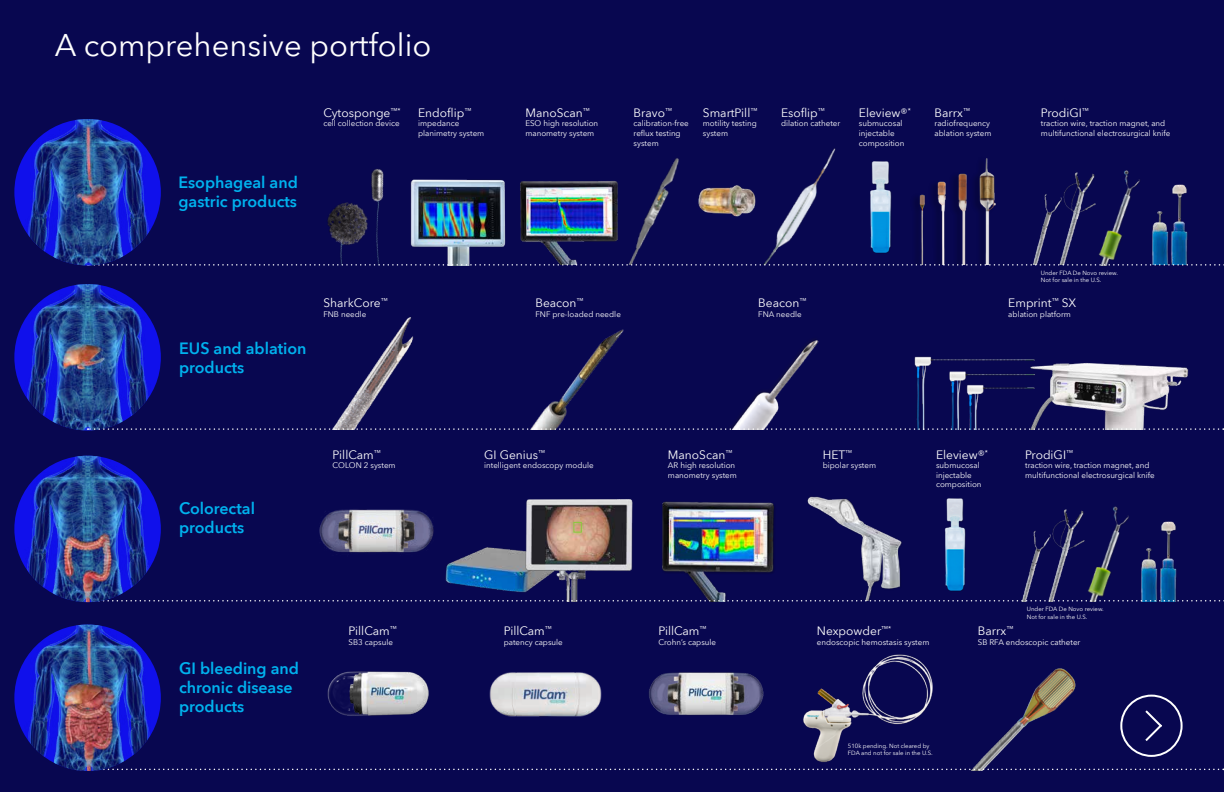
<style>
.page{position:relative;width:1224px;height:792px;background:#080750}
.page>*{position:absolute;margin:0;border:0;box-sizing:border-box;transform-origin:0 0}
.t1{font:31px "Avenir Next World";color:#fff}
.t2{font:600 16px/19.2px "Avenir Next World";color:#00b2ee}
.t3{font:12px "Avenir Next World";color:#fff}
.t4{font:8px/9.6px "Avenir Next World";color:#fff}
.t5{font:6px/7.2px "Avenir Next World";color:#fff}
</style>
<div class="page">
<img style="left:445px;top:547px;width:78px;height:45px">
<img style="left:523px;top:499px;width:110px;height:101px">
<div style="left:573px;top:522px;width:9px;height:11px;border:1px solid #8dc73f"></div>
<img style="left:1022px;top:509px;width:54px;height:91px">
<img style="left:1142px;top:521px;width:35px;height:79px">
<img style="left:1076px;top:506px;width:66px;height:94px">
<img style="left:915px;top:158px;width:81px;height:106px">
<img style="left:520px;top:181px;width:98px;height:83px">
<img style="left:629px;top:158px;width:50px;height:106px">
<img style="left:870px;top:161px;width:22px;height:92px">
<img style="left:698px;top:185px;width:58px;height:32px">
<img style="left:333px;top:317px;width:81px;height:111px">
<img style="left:531px;top:329px;width:93px;height:99px">
<img style="left:732px;top:340px;width:87px;height:88px">
<img style="left:1035px;top:363px;width:154px;height:65px">
<img style="left:320px;top:509px;width:114px;height:44px">
<img style="left:662px;top:501px;width:113px;height:99px">
<img style="left:944px;top:498px;width:22px;height:93px">
<img style="left:807px;top:496px;width:95px;height:104px">
<img style="left:327px;top:671px;width:102px;height:45px">
<img style="left:649px;top:672px;width:115px;height:43px">
<img style="left:489px;top:672px;width:113px;height:45px">
<img style="left:923px;top:668px;width:158px;height:101px">
<svg style="left:97px;top:600px;width:1127px;height:2px"></svg>
<svg style="left:103px;top:769px;width:1121px;height:1px"></svg>
<img style="left:764px;top:148px;width:72px;height:116px">
<img style="left:410px;top:179px;width:96px;height:85px">
<img style="left:327px;top:169px;width:57px;height:95px">
<img style="left:803px;top:654px;width:135px;height:114px">
<div style="left:1120px;top:695px;width:63px;height:62px;border:2px solid #fff;border-radius:50%"></div>
<svg style="left:1145px;top:710px;width:17px;height:31px"></svg>
<img style="left:1033px;top:172px;width:54px;height:92px">
<img style="left:1153px;top:184px;width:35px;height:80px">
<img style="left:1087px;top:170px;width:66px;height:94px">
<svg style="left:88px;top:264px;width:1136px;height:2px"></svg>
<img style="left:14px;top:284px;width:147px;height:146px;border-radius:73px">
<img style="left:14px;top:456px;width:147px;height:146px;border-radius:73px">
<img style="left:14px;top:625px;width:147px;height:146px;border-radius:73px">
<img style="left:14px;top:119px;width:147px;height:146px;border-radius:73px">
<img style="left:914px;top:356px;width:121px;height:72px">
<svg style="left:88px;top:428px;width:1136px;height:2px"></svg>
<h1 class="t1" style="left:55px;top:21px;width:378px">A comprehensive portfolio</h1>
<h2 class="t2" style="left:178px;top:173px;width:121px">Esophageal and gastric products</h2>
<h3 class="t3" style="left:323px;top:103px;width:79px">Cytosponge<sup>™*</sup></h3>
<p class="t4" style="left:323px;top:119px;width:78px">cell collection device</p>
<h3 class="t3" style="left:418px;top:103px;width:55px">Endoflip<sup>™</sup></h3>
<p class="t4" style="left:418px;top:119px;width:68px">impedance planimetry system</p>
<h2 class="t2" style="left:179px;top:339px;width:129px">EUS and ablation products</h2>
<h3 class="t3" style="left:323px;top:293px;width:66px">SharkCore<sup>™</sup></h3>
<p class="t4" style="left:323px;top:309px;width:45px">FNB needle</p>
<h3 class="t3" style="left:525px;top:103px;width:66px">ManoScan<sup>™</sup></h3>
<p class="t4" style="left:525px;top:119px;width:74px">ESO high resolution manometry system</p>
<h3 class="t3" style="left:634px;top:103px;width:40px">Bravo<sup>™</sup></h3>
<p class="t4" style="left:634px;top:119px;width:57px">calibration-free reflux testing system</p>
<h3 class="t3" style="left:703px;top:103px;width:56px">SmartPill<sup>™</sup></h3>
<p class="t4" style="left:703px;top:119px;width:55px">motility testing system</p>
<h3 class="t3" style="left:781px;top:103px;width:45px">Esoflip<sup>™</sup></h3>
<p class="t4" style="left:781px;top:119px;width:61px">dilation catheter</p>
<h3 class="t3" style="left:859px;top:103px;width:53px">Eleview®<sup>*</sup></h3>
<p class="t4" style="left:859px;top:119px;width:47px">submucosal injectable composition</p>
<h3 class="t3" style="left:935px;top:103px;width:37px">Barrx<sup>™</sup></h3>
<p class="t4" style="left:935px;top:119px;width:58px">radiofrequency ablation system</p>
<h3 class="t3" style="left:1041px;top:103px;width:49px">ProdiGI<sup>™</sup></h3>
<p class="t4" style="left:1041px;top:119px;width:131px">traction wire, traction magnet, and multifunctional electrosurgical knife</p>
<h3 class="t3" style="left:535px;top:293px;width:50px">Beacon<sup>™</sup></h3>
<p class="t4" style="left:535px;top:309px;width:87px">FNF pre-loaded needle</p>
<h3 class="t3" style="left:758px;top:293px;width:50px">Beacon<sup>™</sup></h3>
<p class="t4" style="left:758px;top:309px;width:45px">FNA needle</p>
<p class="t5" style="left:1041px;top:269px;width:79px">Under FDA De Novo review.<br>Not for sale in the U.S.</p>
<h3 class="t3" style="left:1008px;top:293px;width:69px">Emprint<sup>™</sup> SX</h3>
<p class="t4" style="left:1008px;top:309px;width:64px">ablation platform</p>
<h2 class="t2" style="left:179px;top:499px;width:77px">Colorectal products</h2>
<h3 class="t3" style="left:333px;top:445px;width:50px">PillCam<sup>™</sup></h3>
<p class="t4" style="left:333px;top:461px;width:65px">COLON 2 system</p>
<h2 class="t2" style="left:179px;top:659px;width:121px">GI bleeding and chronic disease products</h2>
<h3 class="t3" style="left:349px;top:622px;width:50px">PillCam<sup>™</sup></h3>
<p class="t4" style="left:349px;top:637px;width:46px">SB3 capsule</p>
<h3 class="t3" style="left:484px;top:445px;width:62px">GI Genius<sup>™</sup></h3>
<p class="t4" style="left:484px;top:461px;width:111px">intelligent endoscopy module</p>
<h3 class="t3" style="left:504px;top:622px;width:50px">PillCam<sup>™</sup></h3>
<p class="t4" style="left:504px;top:637px;width:61px">patency capsule</p>
<h3 class="t3" style="left:668px;top:445px;width:66px">ManoScan<sup>™</sup></h3>
<p class="t4" style="left:668px;top:461px;width:71px">AR high resolution manometry system</p>
<h3 class="t3" style="left:658px;top:622px;width:50px">PillCam<sup>™</sup></h3>
<p class="t4" style="left:658px;top:637px;width:59px">Crohn’s capsule</p>
<h3 class="t3" style="left:823px;top:445px;width:31px">HET<sup>™</sup></h3>
<p class="t4" style="left:823px;top:461px;width:55px">bipolar system</p>
<h3 class="t3" style="left:936px;top:445px;width:53px">Eleview®<sup>*</sup></h3>
<p class="t4" style="left:936px;top:461px;width:47px">submucosal injectable composition</p>
<h3 class="t3" style="left:1025px;top:445px;width:49px">ProdiGI<sup>™</sup></h3>
<p class="t4" style="left:1025px;top:461px;width:131px">traction wire, traction magnet, and multifunctional electrosurgical knife</p>
<p class="t5" style="left:1027px;top:606px;width:79px">Under FDA De Novo review.<br>Not for sale in the U.S.</p>
<h3 class="t3" style="left:817px;top:622px;width:76px">Nexpowder<sup>™*</sup></h3>
<p class="t4" style="left:817px;top:637px;width:114px">endoscopic hemostasis system</p>
<p class="t5" style="left:848px;top:743px;width:86px">510k pending. Not cleared by<br>FDA and not for sale in the U.S.</p>
<h3 class="t3" style="left:978px;top:622px;width:37px">Barrx<sup>™</sup></h3>
<p class="t4" style="left:978px;top:637px;width:104px">SB RFA endoscopic catheter</p>
</div>
